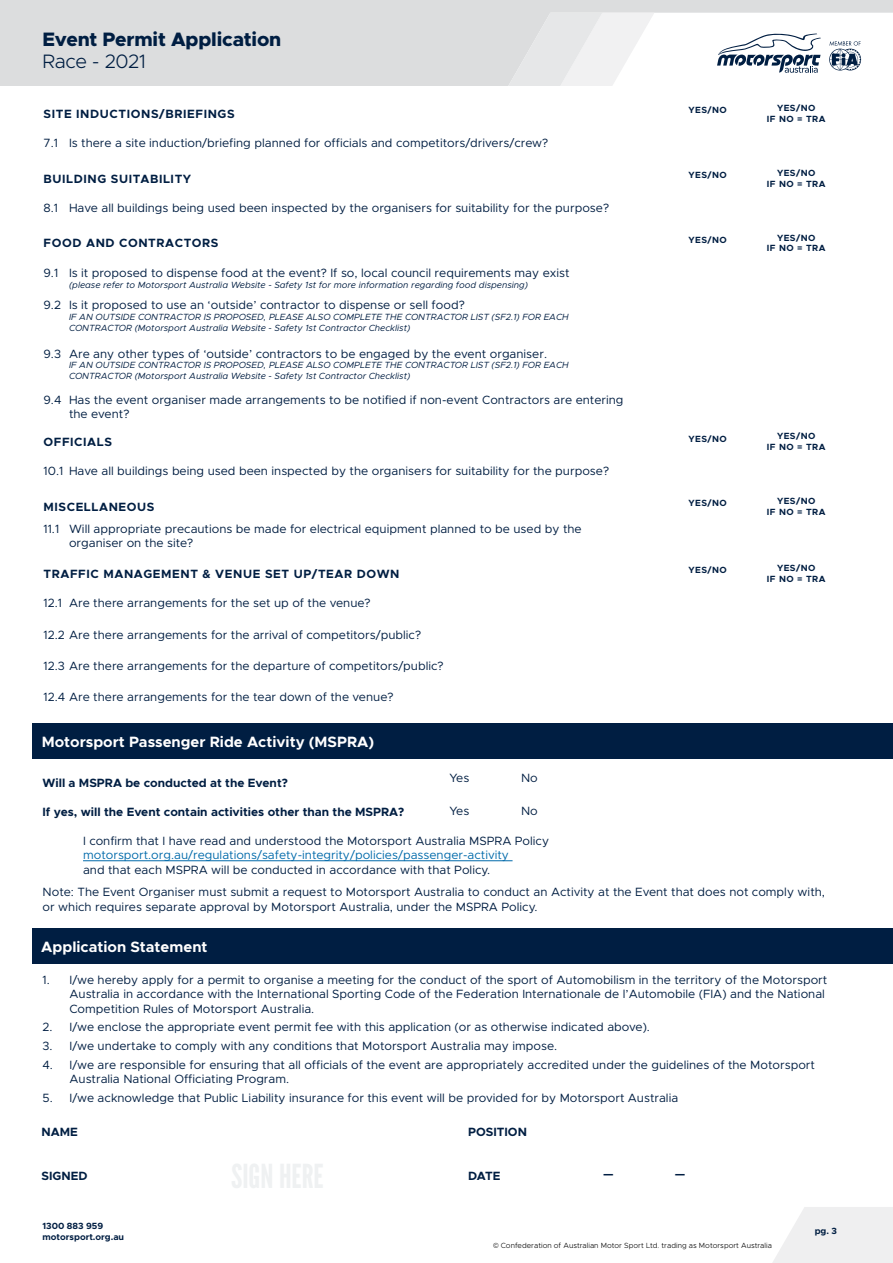
<style>
.page{position:relative;width:893px;height:1263px;background:#fff}
.page>*{position:absolute;margin:0;border:0;box-sizing:border-box;transform-origin:0 0}
.t1{font:800 19.5px "Metropolis";letter-spacing:-.01em;color:#001e42}
.t2{font:300 19.5px "Metropolis";letter-spacing:-.025em;color:#001e42}
.t3{font:700 15px "Metropolis";color:#fff}
.t4{font:12px/14.4px "Metropolis";color:#001e42}
.t5{font:700 12px "Metropolis";letter-spacing:.05em;color:#001e42}
.t6{font:700 12px "Metropolis";color:#001e42}
.t7{font:12px "Metropolis";color:#006aaa}
.t8{font:italic 9px/10.8px "Metropolis";color:#001e42}
.t9{font:700 9px/10.8px "Metropolis";letter-spacing:.05em;color:#001e42;text-align:center}
.t10{font:700 9px/10.8px "Metropolis";color:#001e42}
.t11{font:300 7.5px "Metropolis";color:#000}
.s1{font-family:"Montserrat"}
</style>
<div class="page">
<svg style="left:0;top:0;width:893px;height:86px;fill:#dcddde"></svg>
<svg style="left:508px;top:13px;width:146px;height:73px"></svg>
<svg style="left:773px;top:1207px;width:120px;height:56px"></svg>
<div style="left:32px;top:928px;width:861px;height:35px;background:#001e42"></div>
<div style="left:33px;top:724px;width:860px;height:35px;background:#001e42"></div>
<hr style="left:83px;top:860px;width:430px;height:1px;background:#006aaa">
<h1 class="t1" style="left:43px;top:27px;width:240px">Event Permit Application</h1>
<h1 class="t2" style="left:43px;top:49px;width:105px">Race - 2021</h1>
<p class="t5" style="left:44px;top:106px;width:193px">SITE INDUCTIONS/BRIEFINGS</p>
<p class="t9" style="left:688px;top:105px;width:40px">YES/NO</p>
<p class="t4" style="left:44px;top:136px;width:506px">7.1 Is there a site induction/briefing planned for officials and competitors/drivers/crew?</p>
<p class="t5" style="left:44px;top:171px;width:149px">BUILDING SUITABILITY</p>
<p class="t9" style="left:688px;top:169px;width:40px">YES/NO</p>
<p class="t4" style="left:44px;top:200px;width:567px">8.1 Have all buildings being used been inspected by the organisers for suitability for the purpose?</p>
<p class="t5" style="left:44px;top:236px;width:176px">FOOD AND CONTRACTORS</p>
<p class="t9" style="left:688px;top:234px;width:40px">YES/NO</p>
<p class="t4" style="left:44px;top:266px;width:528px">9.1 Is it proposed to dispense food at the event? If so, local council requirements may exist</p>
<p class="t8" style="left:69px;top:280px;width:460px">(please refer to Motorsport Australia Website - Safety 1st for more information regarding food dispensing)</p>
<p class="t4" style="left:44px;top:298px;width:423px">9.2 Is it proposed to use an ‘outside’ contractor to dispense or sell food?</p>
<p class="t8" style="left:69px;top:311px;width:501px">IF AN OUTSIDE CONTRACTOR IS PROPOSED, PLEASE ALSO COMPLETE THE CONTRACTOR LIST (SF2.1) FOR EACH<br>CONTRACTOR (Motorsport Australia Website - Safety 1st Contractor Checklist)</p>
<p class="t4" style="left:44px;top:346px;width:505px">9.3 Are any other types of ‘outside’ contractors to be engaged by the event organiser.</p>
<p class="t8" style="left:69px;top:360px;width:501px">IF AN OUTSIDE CONTRACTOR IS PROPOSED, PLEASE ALSO COMPLETE THE CONTRACTOR LIST (SF2.1) FOR EACH<br>CONTRACTOR (Motorsport Australia Website - Safety 1st Contractor Checklist)</p>
<p class="t4" style="left:69px;top:392px;width:556px;text-indent:-26px">9.4 Has the event organiser made arrangements to be notified if non-event Contractors are entering the event?</p>
<p class="t5" style="left:44px;top:434px;width:70px">OFFICIALS</p>
<p class="t9" style="left:688px;top:433px;width:40px">YES/NO</p>
<p class="t4" style="left:44px;top:464px;width:567px">10.1 Have all buildings being used been inspected by the organisers for suitability for the purpose?</p>
<p class="t5" style="left:44px;top:499px;width:113px">MISCELLANEOUS</p>
<p class="t9" style="left:688px;top:498px;width:40px">YES/NO</p>
<p class="t4" style="left:69px;top:521px;width:514px;text-indent:-26px">11.1 Will appropriate precautions be made for electrical equipment planned to be used by the organiser on the site?</p>
<p class="t5" style="left:44px;top:566px;width:358px">TRAFFIC MANAGEMENT &amp; VENUE SET UP/TEAR DOWN</p>
<p class="t9" style="left:688px;top:565px;width:40px">YES/NO</p>
<p class="t4" style="left:44px;top:596px;width:329px">12.1 Are there arrangements for the set up of the venue?</p>
<p class="t4" style="left:44px;top:627px;width:379px">12.2 Are there arrangements for the arrival of competitors/public?</p>
<p class="t4" style="left:44px;top:659px;width:402px">12.3 Are there arrangements for the departure of competitors/public?</p>
<p class="t4" style="left:44px;top:690px;width:352px">12.4 Are there arrangements for the tear down of the venue?</p>
<p class="t9" style="left:767px;top:103px;width:60px">YES/NO<br>IF NO = TRA</p>
<p class="t9" style="left:767px;top:167px;width:60px">YES/NO<br>IF NO = TRA</p>
<p class="t9" style="left:767px;top:232px;width:60px">YES/NO<br>IF NO = TRA</p>
<p class="t9" style="left:767px;top:431px;width:60px">YES/NO<br>IF NO = TRA</p>
<p class="t9" style="left:767px;top:496px;width:60px">YES/NO<br>IF NO = TRA</p>
<p class="t9" style="left:767px;top:563px;width:60px">YES/NO<br>IF NO = TRA</p>
<p class="t3" style="left:42px;top:732px;width:334px">Motorsport Passenger Ride Activity (MSPRA)</p>
<p class="t6" style="left:43px;top:775px;width:247px">Will a MSPRA be conducted at the Event?</p>
<p class="t6" style="left:43px;top:804px;width:363px">If yes, will the Event contain activities other than the MSPRA?</p>
<p class="t4" style="left:83px;top:833px;width:468px">I confirm that I have read and understood the Motorsport Australia MSPRA Policy</p>
<p class="t7" style="left:83px;top:847px;width:427px">motorsport.org.au/regulations/safety-integrity/policies/passenger-activity</p>
<p class="t4" style="left:43px;top:858px;width:784px;line-height:23px;text-indent:40px">and that each MSPRA will be conducted in accordance with that Policy.<br>Note: The Event Organiser must submit a request to Motorsport Australia to conduct an Activity at the Event that does not comply with,</p>
<p class="t4" style="left:43px;top:899px;width:496px">or which requires separate approval by Motorsport Australia, under the MSPRA Policy.</p>
<p class="t4" style="left:450px;top:771px;width:21px">Yes</p>
<p class="t4" style="left:450px;top:803px;width:21px">Yes</p>
<p class="t4" style="left:521px;top:771px;width:18px">No</p>
<p class="t4" style="left:521px;top:803px;width:18px">No</p>
<p class="t3" style="left:41px;top:937px;width:168px">Application Statement</p>
<p class="t4" style="left:69px;top:972px;width:759px;text-indent:-27px">1. I/we hereby apply for a permit to organise a meeting for the conduct of the sport of Automobilism in the territory of the Motorsport<br>Australia in accordance with the International Sporting Code of the Federation Internationale de l’Automobile (FIA) and the National<br>Competition Rules of Motorsport Australia.</p>
<p class="t4" style="left:42px;top:1020px;width:609px">2. I/we enclose the appropriate event permit fee with this application (or as otherwise indicated above).</p>
<p class="t4" style="left:42px;top:1038px;width:516px">3. I/we undertake to comply with any conditions that Motorsport Australia may impose.</p>
<p class="t4" style="left:69px;top:1057px;width:747px;text-indent:-27px">4. I/we are responsible for ensuring that all officials of the event are appropriately accredited under the guidelines of the Motorsport<br>Australia National Officiating Program.</p>
<p class="t4" style="left:42px;top:1090px;width:637px">5. I/we acknowledge that Public Liability insurance for this event will be provided for by Motorsport Australia</p>
<p class="t5" style="left:41px;top:1124px;width:38px">NAME</p>
<p class="t6" style="left:468px;top:1124px;width:60px">POSITION</p>
<p class="t5" style="left:41px;top:1168px;width:48px">SIGNED</p>
<p class="t5" style="left:468px;top:1168px;width:34px">DATE</p>
<p class="t5" style="left:603px;top:1166px;width:12px">—</p>
<p class="t5" style="left:675px;top:1166px;width:12px">—</p>
<p class="t10" style="left:43px;top:1220px;width:83px">1300 883 959 motorsport.org.au</p>
<p class="t9" style="left:815px;top:1225px;width:24px">pg. 3</p>
<p class="t11" style="left:493px;top:1240px;width:280px"><span class="s1">©</span> Confederation of Australian Motor Sport Ltd. trading as Motorsport Australia</p>
</div>
